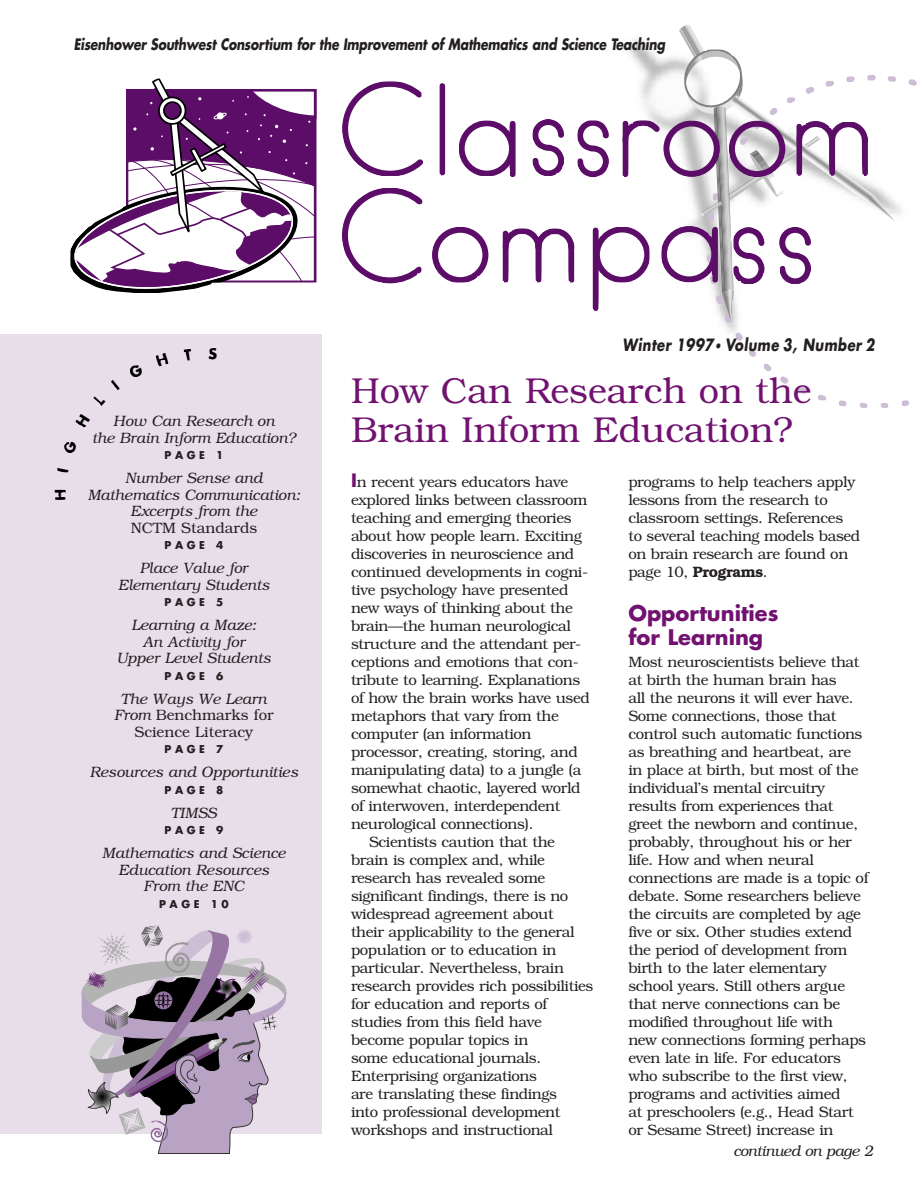
<style>
.page{position:relative;width:918px;height:1188px;background:#fff}
.page>*{position:absolute;margin:0;border:0;box-sizing:border-box;transform-origin:0 0}
.t1{font:300 36px/39px "Bookman";color:#711271}
.t2{font:700 21px/24px "Futura";color:#711271}
.t3{font:italic 700 16.5px "Futura";letter-spacing:.035em;color:#231f20;scale:.8 1}
.t4{font:italic 700 15.3px "Futura";letter-spacing:-.015em;color:#231f20;scale:.8 1}
.t5{font:300 15px/18px "Bookman";letter-spacing:-.025em;color:#231f20}
.t6{font:italic 300 15px/16.5px "Bookman";color:#231f20;text-align:center}
.t7{font:300 15px/16.5px "Bookman";color:#231f20;text-align:center}
.t8{font:italic 300 15px "Bookman";letter-spacing:-.025em;color:#231f20}
.t9{font:700 10.5px "Futura";letter-spacing:.345em;color:#231f20}
.s1{font-style:italic}
.s2{font-size:13.5px}
.s3{font-family:"Futura";font-weight:700;font-size:18px;color:#711271}
.s4{font-weight:600}
</style>
<div class="page">
<div style="left:0;top:334px;width:322px;height:800px;background:#e8deea"></div>
<svg style="left:81px;top:925px;width:206px;height:229px"></svg>
<svg style="left:721px;top:76px;width:196px;height:332px"></svg>
<svg style="left:342px;top:81px;width:81px;height:203px"></svg>
<div style="left:439px;top:86px;width:6px;height:86px;background:#5c0d67"></div>
<div style="left:459px;top:120px;width:56px;height:57px;border:6px solid #5c0d67;border-radius:50%"></div>
<div style="left:510px;top:124px;width:6px;height:50px;background:#5c0d67"></div>
<svg style="left:532px;top:119px;width:32px;height:57px"></svg>
<svg style="left:577px;top:120px;width:32px;height:58px"></svg>
<svg style="left:622px;top:25px;width:272px;height:294px"></svg>
<div style="left:594px;top:226px;width:56px;height:57px;border:6px solid #5c0d67;border-radius:50%"></div>
<div style="left:593px;top:231px;width:6px;height:62px;background:#5c0d67"></div>
<div style="left:432px;top:227px;width:56px;height:56px;border:6px solid #5c0d67;border-radius:50%"></div>
<div style="left:503px;top:234px;width:6px;height:46px;background:#5c0d67"></div>
<div style="left:536px;top:244px;width:6px;height:36px;background:#5c0d67"></div>
<div style="left:568px;top:246px;width:6px;height:34px;background:#5c0d67"></div>
<svg style="left:502px;top:228px;width:73px;height:26px"></svg>
<svg style="left:70px;top:78px;width:247px;height:215px"></svg>
<div style="left:164px;top:102px;width:17px;height:17px;background:#5c0d67;border-radius:50%"></div>
<div style="left:163px;top:101px;width:19px;height:19px;border:2px solid #000;border-radius:50%"></div>
<p class="t4" style="left:74px;top:37px;width:740px">Eisenhower Southwest Consortium for the Improvement of Mathematics and Science Teaching</p>
<p class="t6" style="left:92px;top:413px;width:205px">How Can Research on<br>the Brain Inform Education?</p>
<p class="t9" style="left:164px;top:450px;width:60px">PAGE 1</p>
<p class="t6" style="left:88px;top:470px;width:214px">Number Sense and<br>Mathematics Communication:<br>Excerpts from the</p>
<p class="t7" style="left:131px;top:519px;width:128px">NCTM Standards</p>
<p class="t9" style="left:164px;top:540px;width:60px">PAGE 4</p>
<p class="t6" style="left:118px;top:560px;width:153px">Place Value for<br>Elementary Students</p>
<p class="t9" style="left:164px;top:597px;width:60px">PAGE 5</p>
<p class="t6" style="left:117px;top:617px;width:156px">Learning a Maze:<br>An Activity for<br>Upper Level Students</p>
<p class="t9" style="left:164px;top:671px;width:60px">PAGE 6</p>
<p class="t7" style="left:114px;top:690px;width:161px"><span class="s1">The Ways We Learn<br>From</span> Benchmarks for<br>Science Literacy</p>
<p class="t9" style="left:164px;top:744px;width:60px">PAGE 7</p>
<p class="t6" style="left:90px;top:764px;width:210px">Resources and Opportunities</p>
<p class="t9" style="left:164px;top:785px;width:60px">PAGE 8</p>
<p class="t6" style="left:171px;top:804px;width:47px">TIMSS</p>
<p class="t9" style="left:164px;top:825px;width:60px">PAGE 9</p>
<p class="t6" style="left:102px;top:845px;width:185px">Mathematics and Science<br>Education Resources<br>From the ENC</p>
<p class="t9" style="left:159px;top:899px;width:71px">PAGE 10</p>
<p class="t3" style="left:623px;top:337px;width:317px">Winter 1997<span class="s2">•</span> Volume 3, Number 2</p>
<h1 class="t1" style="left:351px;top:371px;width:462px">How Can Research on the<br>Brain Inform Education?</h1>
<p class="t5" style="left:351px;top:473px;width:219px"><span class="s3">I</span>n recent years educators have</p>
<p class="t5" style="left:351px;top:491px;width:238px">explored links between classroom</p>
<p class="t5" style="left:351px;top:509px;width:222px">teaching and emerging theories</p>
<p class="t5" style="left:351px;top:527px;width:232px">about how people learn. Exciting</p>
<p class="t5" style="left:351px;top:545px;width:225px">discoveries in neuroscience and</p>
<p class="t5" style="left:351px;top:563px;width:239px">continued developments in cogni-</p>
<p class="t5" style="left:351px;top:581px;width:219px">tive psychology have presented</p>
<p class="t5" style="left:351px;top:599px;width:223px">new ways of thinking about the</p>
<p class="t5" style="left:351px;top:617px;width:222px">brain—the human neurological</p>
<p class="t5" style="left:351px;top:635px;width:232px">structure and the attendant per-</p>
<p class="t5" style="left:351px;top:653px;width:229px">ceptions and emotions that con-</p>
<p class="t5" style="left:351px;top:671px;width:231px">tribute to learning. Explanations</p>
<p class="t5" style="left:351px;top:689px;width:240px">of how the brain works have used</p>
<p class="t5" style="left:351px;top:707px;width:209px">metaphors that vary from the</p>
<p class="t5" style="left:351px;top:725px;width:182px">computer (an information</p>
<p class="t5" style="left:351px;top:743px;width:228px">processor, creating, storing, and</p>
<p class="t5" style="left:351px;top:761px;width:232px">manipulating data) to a jungle (a</p>
<p class="t5" style="left:351px;top:779px;width:231px">somewhat chaotic, layered world</p>
<p class="t5" style="left:351px;top:797px;width:211px">of interwoven, interdependent</p>
<p class="t5" style="left:351px;top:815px;width:184px">neurological connections).</p>
<p class="t5" style="left:369px;top:833px;width:188px">Scientists caution that the</p>
<p class="t5" style="left:351px;top:851px;width:196px">brain is complex and, while</p>
<p class="t5" style="left:351px;top:869px;width:196px">research has revealed some</p>
<p class="t5" style="left:351px;top:887px;width:219px">significant findings, there is no</p>
<p class="t5" style="left:351px;top:905px;width:204px">widespread agreement about</p>
<p class="t5" style="left:351px;top:923px;width:225px">their applicability to the general</p>
<p class="t5" style="left:351px;top:941px;width:207px">population or to education in</p>
<p class="t5" style="left:351px;top:959px;width:214px">particular. Nevertheless, brain</p>
<p class="t5" style="left:351px;top:977px;width:244px">research provides rich possibilities</p>
<p class="t5" style="left:351px;top:995px;width:198px">for education and reports of</p>
<p class="t5" style="left:351px;top:1013px;width:192px">studies from this field have</p>
<p class="t5" style="left:351px;top:1031px;width:179px">become popular topics in</p>
<p class="t5" style="left:351px;top:1049px;width:192px">some educational journals.</p>
<p class="t5" style="left:351px;top:1067px;width:187px">Enterprising organizations</p>
<p class="t5" style="left:351px;top:1085px;width:207px">are translating these findings</p>
<p class="t5" style="left:351px;top:1103px;width:211px">into professional development</p>
<p class="t5" style="left:351px;top:1121px;width:204px">workshops and instructional</p>
<p class="t5" style="left:628px;top:473px;width:233px">programs to help teachers apply lessons from the research to classroom settings. References to several teaching models based on brain research are found on page 10, <span class="s4">Programs</span>.</p>
<h2 class="t2" style="left:628px;top:603px;width:152px">Opportunities for Learning</h2>
<p class="t5" style="left:628px;top:653px;width:242px">Most neuroscientists believe that at birth the human brain has<br>all the neurons it will ever have.<br>Some connections, those that control such automatic functions as breathing and heartbeat, are in place at birth, but most of the individual’s mental circuitry results from experiences that greet the newborn and continue, probably, throughout his or her life. How and when neural connections are made is a topic of debate. Some researchers believe the circuits are completed by age five or six. Other studies extend the period of development from birth to the later elementary school years. Still others argue that nerve connections can be modified throughout life with<br>new connections forming perhaps even late in life. For educators who subscribe to the first view, programs and activities aimed<br>at preschoolers (e.g., Head Start or Sesame Street) increase in</p>
<p class="t8" style="left:733px;top:1142px;width:141px">continued on page 2</p>
</div>
